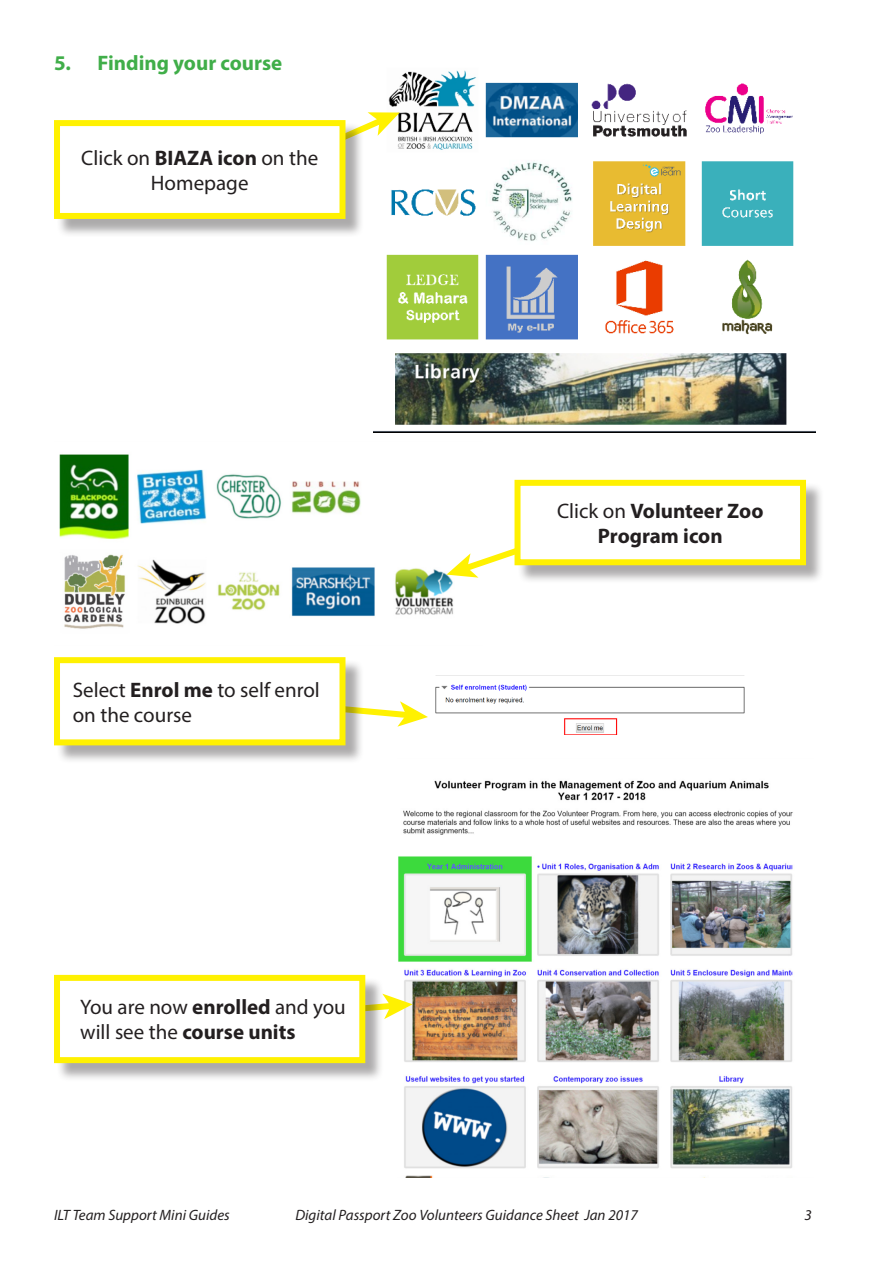
<style>
.page{position:relative;width:893px;height:1263px;background:#fff}
.page>*{position:absolute;margin:0;border:0;box-sizing:border-box;transform-origin:0 0}
.annotations{font:21px/25.2px "Myriad Pro";color:#231f20}
.t1{font:700 21px/25.2px "Myriad Pro";color:#231f20;text-align:center}
.t2{font:700 21px "Myriad Pro";color:#40ae49}
.t3{font:italic 15px "Myriad Pro";color:#231f20}
.s1{font-weight:700}
.s2{font-weight:400}
</style>
<div class="page">
<img style="left:59px;top:454px;width:395px;height:175px">
<img style="left:373px;top:70px;width:442px;height:362px">
<svg style="left:345px;top:112px;width:55px;height:112px"></svg>
<svg style="left:446px;top:484px;width:71px;height:94px"></svg>
<div style="left:56px;top:122px;width:308px;height:115px;background:#231f20;opacity:.38"></div>
<div style="left:57px;top:123px;width:285px;height:93px;background:#fff"></div>
<div style="left:54px;top:120px;width:291px;height:99px;border:6px solid #fff101"></div>
<div style="left:517px;top:482px;width:308px;height:102px;background:#231f20;opacity:.38"></div>
<div style="left:517px;top:483px;width:286px;height:79px;background:#fff"></div>
<div style="left:514px;top:480px;width:292px;height:85px;border:6px solid #fff101"></div>
<img style="left:436px;top:684px;width:309px;height:50px">
<svg style="left:364px;top:701px;width:64px;height:26px"></svg>
<div style="left:56px;top:659px;width:308px;height:105px;background:#231f20;opacity:.38"></div>
<div style="left:57px;top:660px;width:285px;height:82px;background:#fff"></div>
<div style="left:54px;top:657px;width:291px;height:88px;border:6px solid #fff101"></div>
<img style="left:398px;top:780px;width:395px;height:397px">
<svg style="left:384px;top:994px;width:29px;height:38px"></svg>
<div style="left:56px;top:977px;width:328px;height:105px;background:#231f20;opacity:.38"></div>
<div style="left:57px;top:978px;width:305px;height:82px;background:#fff"></div>
<div style="left:54px;top:975px;width:311px;height:88px;border:6px solid #fff101"></div>
<p class="t2" style="left:54px;top:49px;width:230px">5. Finding your course</p>
<p class="annotations" style="left:81px;top:145px;width:238px;text-align:center">Click on <span class="s1">BIAZA icon</span> on the<br>Homepage</p>
<p class="annotations" style="left:73px;top:676px;width:249px">Select <span class="s1">Enrol me</span> to self enrol on the course</p>
<p class="annotations" style="left:80px;top:994px;width:267px">You are now <span class="s1">enrolled</span> and you will see the <span class="s1">course units</span></p>
<p class="t1" style="left:557px;top:497px;width:208px"><span class="s2">Click on</span> Volunteer Zoo<br>Program icon</p>
<p class="t3" style="left:54px;top:1206px;width:177px">ILT Team Support Mini Guides</p>
<p class="t3" style="left:295px;top:1206px;width:344px">Digital Passport Zoo Volunteers Guidance Sheet Jan 2017</p>
<p class="t3" style="left:804px;top:1206px;width:9px">3</p>
</div>
